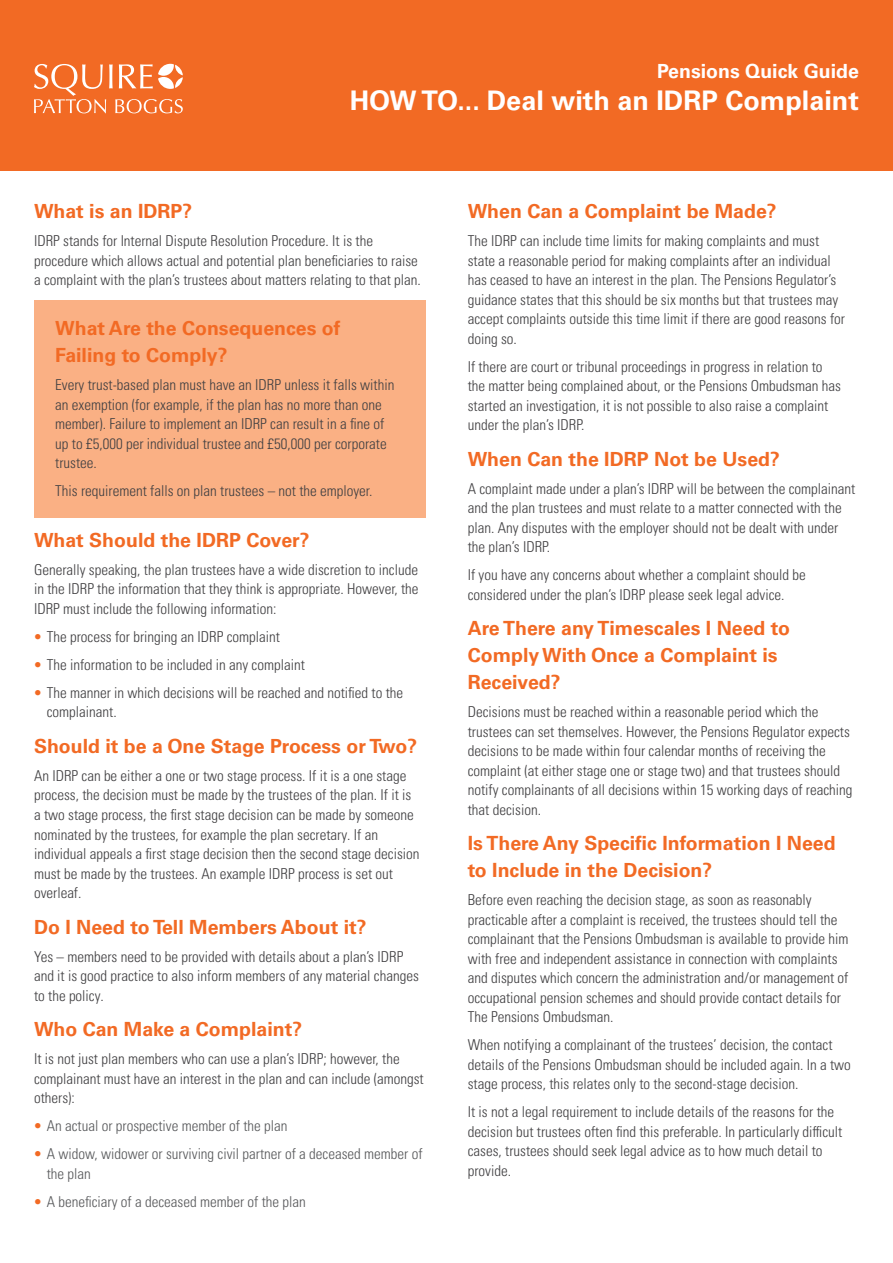
<style>
.page{position:relative;width:893px;height:1263px;background:#fff}
.page>*{position:absolute;margin:0;border:0;box-sizing:border-box;transform-origin:0 0}
.t1{font:700 27px "Univers LTCYR 65";color:#fff}
.t2{font:700 19.5px/27px "Univers LTCYR 65";color:#f26a24}
.t3{font:700 19.5px "Univers LTCYR 65";color:#fff}
.t4{font:15px/19.5px "Univers LTCYR 47 Light Cond";color:#414042}
.t5{font:15px/19.5px "Univers LTCYR 47 Light Cond";color:#58595b}
.s1{color:#f26a24}
</style>
<div class="page">
<div style="left:0;top:0;width:893px;height:170px;background:#f26a24"></div>
<div style="left:34px;top:300px;width:391px;height:217px;background:#fab084"></div>
<svg style="left:34px;top:64px;width:149px;height:49px"></svg>
<h2 class="t3" style="left:657px;top:57px;width:203px">Pensions Quick Guide</h2>
<h1 class="t1" style="left:350px;top:82px;width:511px">HOW TO... Deal with an IDRP Complaint</h1>
<h2 class="t2" style="left:34px;top:197px;width:160px">What is an IDRP?</h2>
<p class="t4" style="left:34px;top:230px;width:388px">IDRP stands for Internal Dispute Resolution Procedure. It is the procedure which allows actual and potential plan beneficiaries to raise a complaint with the plan’s trustees about matters relating to that plan.</p>
<h2 class="t2" style="left:55px;top:314px;width:287px">What Are the Consequences of<br>Failing to Comply?</h2>
<p class="t4" style="left:55px;top:374px;width:341px">Every trust-based plan must have an IDRP unless it falls within an exemption (for example, if the plan has no more than one member). Failure to implement an IDRP can result in a fine of up to £5,000 per individual trustee and £50,000 per corporate trustee.</p>
<p class="t4" style="left:55px;top:480px;width:319px">This requirement falls on plan trustees – not the employer.</p>
<h2 class="t2" style="left:34px;top:526px;width:277px">What Should the IDRP Cover?</h2>
<p class="t4" style="left:34px;top:559px;width:386px;text-align:justify">Generally speaking, the plan trustees have a wide discretion to include in the IDRP the information that they think is appropriate. However, the IDRP must include the following information:</p>
<p class="t4" style="left:34px;top:626px;width:247px"><span class="s1">•</span> The process for bringing an IDRP complaint</p>
<p class="t4" style="left:34px;top:654px;width:272px"><span class="s1">•</span> The information to be included in any complaint</p>
<p class="t4" style="left:47px;top:682px;width:358px;text-indent:-13px"><span class="s1">•</span> The manner in which decisions will be reached and notified to the complainant.</p>
<h2 class="t2" style="left:34px;top:732px;width:385px">Should it be a One Stage Process or Two?</h2>
<p class="t4" style="left:34px;top:765px;width:387px">An IDRP can be either a one or two stage process. If it is a one stage process, the decision must be made by the trustees of the plan. If it is a two stage process, the first stage decision can be made by someone nominated by the trustees, for example the plan secretary. If an individual appeals a first stage decision then the second stage decision must be made by the trustees. An example IDRP process is set out overleaf.</p>
<h2 class="t2" style="left:34px;top:912px;width:334px">Do I Need to Tell Members About it?</h2>
<p class="t4" style="left:34px;top:946px;width:386px">Yes – members need to be provided with details about a plan’s IDRP and it is good practice to also inform members of any material changes to the policy.</p>
<h2 class="t2" style="left:34px;top:1015px;width:270px">Who Can Make a Complaint?</h2>
<p class="t4" style="left:34px;top:1048px;width:391px">It is not just plan members who can use a plan’s IDRP; however, the complainant must have an interest in the plan and can include (amongst others):</p>
<p class="t5" style="left:34px;top:1115px;width:255px"><span class="s1">•</span> An actual or prospective member of the plan</p>
<p class="t5" style="left:47px;top:1143px;width:377px;text-indent:-13px"><span class="s1">•</span> A widow, widower or surviving civil partner of a deceased member of the plan</p>
<p class="t5" style="left:34px;top:1191px;width:273px"><span class="s1">•</span> A beneficiary of a deceased member of the plan</p>
<h2 class="t2" style="left:468px;top:197px;width:310px">When Can a Complaint be Made?</h2>
<p class="t4" style="left:468px;top:230px;width:379px">The IDRP can include time limits for making complaints and must state a reasonable period for making complaints after an individual has ceased to have an interest in the plan. The Pensions Regulator’s guidance states that this should be six months but that trustees may accept complaints outside this time limit if there are good reasons for doing so.</p>
<p class="t4" style="left:468px;top:356px;width:375px">If there are court or tribunal proceedings in progress in relation to the matter being complained about, or the Pensions Ombudsman has started an investigation, it is not possible to also raise a complaint under the plan’s IDRP.</p>
<h2 class="t2" style="left:468px;top:444px;width:314px">When Can the IDRP Not be Used?</h2>
<p class="t4" style="left:468px;top:478px;width:389px">A complaint made under a plan’s IDRP will be between the complainant and the plan trustees and must relate to a matter connected with the plan. Any disputes with the employer should not be dealt with under the plan’s IDRP.</p>
<p class="t4" style="left:468px;top:564px;width:340px">If you have any concerns about whether a complaint should be considered under the plan’s IDRP please seek legal advice.</p>
<h2 class="t2" style="left:468px;top:614px;width:324px">Are There any Timescales I Need to<br>Comply With Once a Complaint is<br>Received?</h2>
<p class="t4" style="left:468px;top:701px;width:386px">Decisions must be reached within a reasonable period which the trustees can set themselves. However, the Pensions Regulator expects decisions to be made within four calendar months of receiving the complaint (at either stage one or stage two) and that trustees should notify complainants of all decisions within 15 working days of reaching that decision.</p>
<h2 class="t2" style="left:468px;top:829px;width:369px">Is There Any Specific Information I Need to Include in the Decision?</h2>
<p class="t4" style="left:468px;top:889px;width:382px">Before even reaching the decision stage, as soon as reasonably practicable after a complaint is received, the trustees should tell the complainant that the Pensions Ombudsman is available to provide him with free and independent assistance in connection with complaints and disputes which concern the administration and/or management of occupational pension schemes and should provide contact details for The Pensions Ombudsman.</p>
<p class="t4" style="left:468px;top:1034px;width:385px">When notifying a complainant of the trustees’ decision, the contact details of the Pensions Ombudsman should be included again. In a two stage process, this relates only to the second-stage decision.</p>
<p class="t4" style="left:468px;top:1101px;width:376px">It is not a legal requirement to include details of the reasons for the decision but trustees often find this preferable. In particularly difficult cases, trustees should seek legal advice as to how much detail to provide.</p>
</div>
